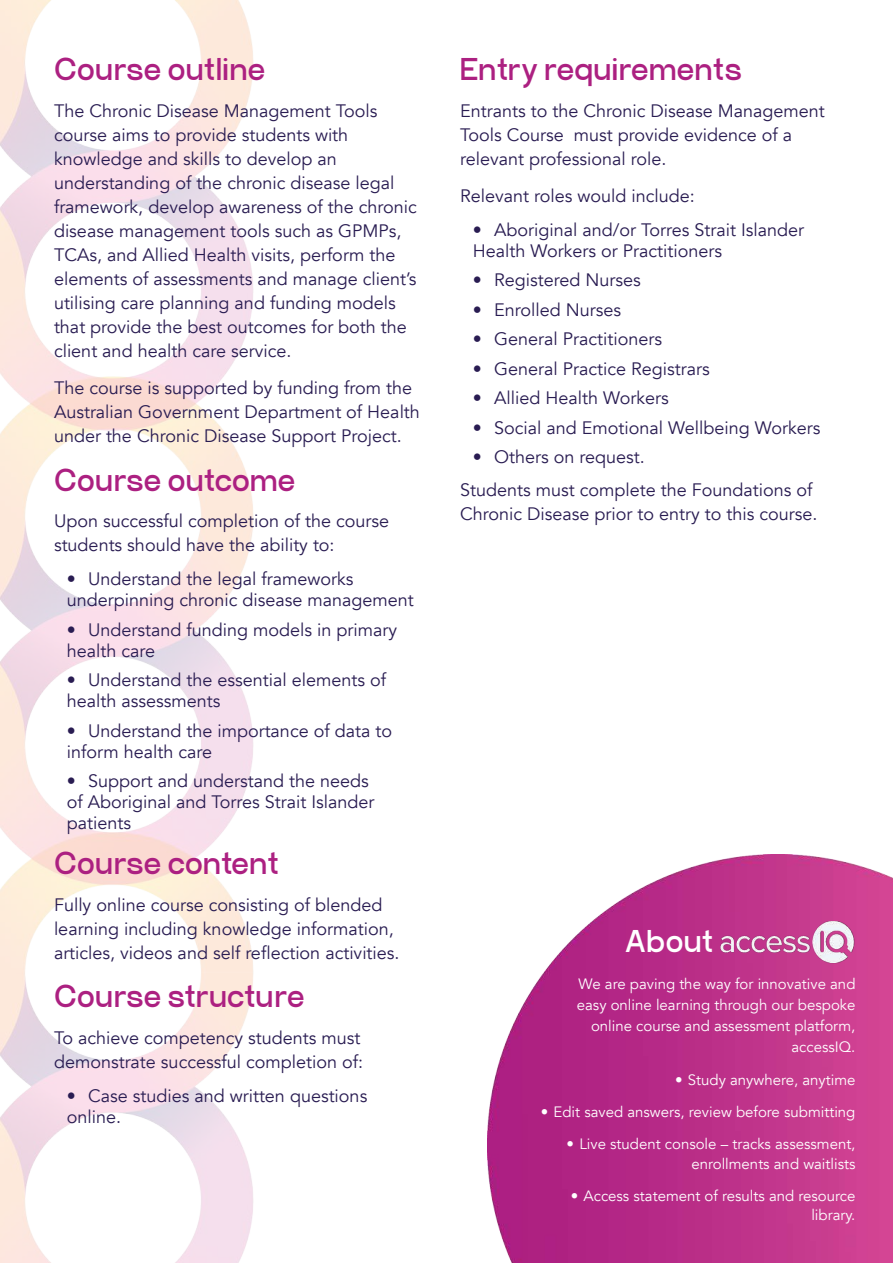
<style>
.page{position:relative;width:893px;height:1263px;background:#fff}
.page>*{position:absolute;margin:0;border:0;box-sizing:border-box;transform-origin:0 0}
.t1{font:700 30px "Craftwork Sans";color:#ac2081}
.t2{font:700 30px "Craftwork Sans";color:#fff}
.t3{font:18px/24px "Avenir";color:#291c52}
.t4{font:15px/21px "Avenir";color:#fff;text-align:right}
</style>
<div class="page">
<img style="left:0;top:0;width:893px;height:1263px">
<h1 class="t1" style="left:54px;top:52px;width:213px">Course outline</h1>
<p class="t3" style="left:54px;top:101px;width:364px">The Chronic Disease Management Tools course aims to provide students with knowledge and skills to develop an understanding of the chronic disease legal framework, develop awareness of the chronic disease management tools such as GPMPs, TCAs, and Allied Health visits, perform the elements of assessments and manage client’s utilising care planning and funding models that provide the best outcomes for both the client and health care service.</p>
<p class="t3" style="left:54px;top:378px;width:367px">The course is supported by funding from the<br>Australian Government Department of Health under the Chronic Disease Support Project.</p>
<h1 class="t1" style="left:54px;top:462px;width:243px">Course outcome</h1>
<p class="t3" style="left:54px;top:511px;width:337px">Upon successful completion of the course students should have the ability to:</p>
<p class="t3" style="left:67px;top:570px;width:349px;line-height:21px">• Understand the legal frameworks underpinning chronic disease management</p>
<p class="t3" style="left:67px;top:621px;width:332px;line-height:21px">• Understand funding models in primary health care</p>
<p class="t3" style="left:67px;top:671px;width:321px;line-height:21px">• Understand the essential elements of health assessments</p>
<p class="t3" style="left:67px;top:722px;width:327px;line-height:21px">• Understand the importance of data to inform health care</p>
<p class="t3" style="left:67px;top:772px;width:309px;line-height:21px">• Support and understand the needs of Aboriginal and Torres Strait Islander patients</p>
<h1 class="t1" style="left:54px;top:845px;width:226px">Course content</h1>
<p class="t3" style="left:54px;top:894px;width:347px">Fully online course consisting of blended learning including knowledge information, articles, videos and self reflection activities.</p>
<h1 class="t1" style="left:54px;top:979px;width:252px">Course structure</h1>
<p class="t3" style="left:54px;top:1028px;width:311px">To achieve competency students must demonstrate successful completion of:</p>
<p class="t3" style="left:67px;top:1087px;width:302px;line-height:21px">• Case studies and written questions online.</p>
<h1 class="t1" style="left:460px;top:52px;width:284px">Entry requirements</h1>
<p class="t3" style="left:460px;top:101px;width:366px">Entrants to the Chronic Disease Management<br>Tools Course must provide evidence of a relevant professional role.</p>
<p class="t3" style="left:460px;top:186px;width:236px">Relevant roles would include:</p>
<p class="t3" style="left:473px;top:221px;width:333px;line-height:21px">• Aboriginal and/or Torres Strait Islander<br>Health Workers or Practitioners</p>
<p class="t3" style="left:473px;top:270px;width:169px">• Registered Nurses</p>
<p class="t3" style="left:473px;top:299px;width:150px">• Enrolled Nurses</p>
<p class="t3" style="left:473px;top:329px;width:191px">• General Practitioners</p>
<p class="t3" style="left:473px;top:358px;width:238px">• General Practice Registrars</p>
<p class="t3" style="left:473px;top:388px;width:197px">• Allied Health Workers</p>
<p class="t3" style="left:473px;top:417px;width:349px">• Social and Emotional Wellbeing Workers</p>
<p class="t3" style="left:460px;top:443px;width:354px;line-height:32.5px;text-indent:13px">• Others on request.<br>Students must complete the Foundations of</p>
<p class="t3" style="left:460px;top:503px;width:359px">Chronic Disease prior to entry to this course.</p>
<h1 class="t2" style="left:625px;top:923px;width:90px">About</h1>
<p class="t4" style="left:577px;top:975px;width:280px">We are paving the way for innovative and easy online learning through our bespoke online course and assessment platform, accessIQ.</p>
<p class="t4" style="left:675px;top:1070px;width:182px">• Study anywhere, anytime</p>
<p class="t4" style="left:541px;top:1103px;width:316px">• Edit saved answers, review before submitting</p>
<p class="t4" style="left:567px;top:1136px;width:290px;line-height:19.5px">• Live student console – tracks assessment, enrollments and waitlists</p>
<p class="t4" style="left:571px;top:1187px;width:286px;line-height:19.5px">• Access statement of results and resource library.</p>
</div>
